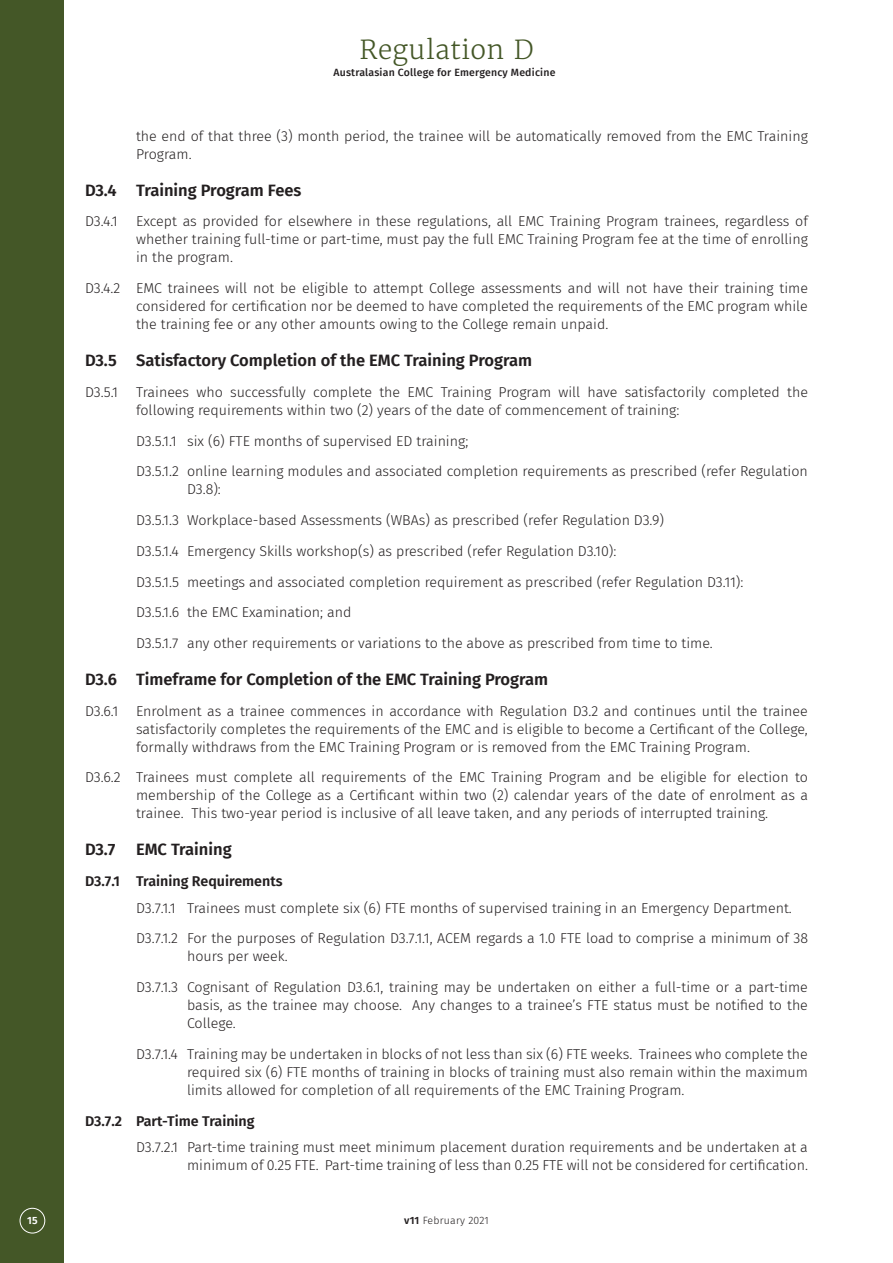
<style>
.page{position:relative;width:893px;height:1263px;background:#fff}
.page>*{position:absolute;margin:0;border:0;box-sizing:border-box;transform-origin:0 0}
.t1{font:300 26.1px "Merriweather";letter-spacing:.02em;color:#445727}
.Regulation_2_Heading{font:600 16.5px "Fira Sans";color:#231f20}
.Regulation_4_Body{font:300 14.25px/18px "Fira Sans";color:#231f20}
.Regulation_3_Body{font:300 14.25px/18px "Fira Sans";color:#231f20;text-align:justify}
.Regulation_3_Heading{font:600 14.25px "Fira Sans";color:#231f20}
.t2{font:500 10.5px "Fira Sans";letter-spacing:.02em;color:#231f20}
.t3{font:300 10.5px "Fira Sans";letter-spacing:.02em;color:#231f20}
.t4{font:600 10.5px "Fira Sans";color:#fff}
.s1{font-weight:600}
</style>
<div class="page">
<div style="left:0;top:0;width:64px;height:1263px;background:#445727"></div>
<div style="left:20px;top:1208px;width:25px;height:25px;border:1px solid #fff;border-radius:50%"></div>
<h1 class="t1" style="left:359px;top:34px;width:175px">Regulation D</h1>
<p class="t2" style="left:333px;top:63px;width:223px">Australasian College for Emergency Medicine</p>
<p class="Regulation_3_Body" style="left:136px;top:127px;width:673px">the end of that three (3) month period, the trainee will be automatically removed from the EMC Training<br>Program.</p>
<p class="Regulation_2_Heading" style="left:85px;top:176px;width:218px">D3.4 Training Program Fees</p>
<p class="Regulation_3_Body" style="left:85px;top:212px;width:34px">D3.4.1</p>
<p class="Regulation_3_Body" style="left:136px;top:212px;width:673px">Except as provided for elsewhere in these regulations, all EMC Training Program trainees, regardless of whether training full-time or part-time, must pay the full EMC Training Program fee at the time of enrolling in the program.</p>
<p class="Regulation_3_Body" style="left:136px;top:279px;width:673px;text-indent:-51px">D3.4.2 EMC trainees will not be eligible to attempt College assessments and will not have their training time considered for certification nor be deemed to have completed the requirements of the EMC program while the training fee or any other amounts owing to the College remain unpaid.</p>
<p class="Regulation_2_Heading" style="left:85px;top:347px;width:448px">D3.5 Satisfactory Completion of the EMC Training Program</p>
<p class="Regulation_3_Body" style="left:85px;top:383px;width:35px">D3.5.1</p>
<p class="Regulation_3_Body" style="left:136px;top:383px;width:673px">Trainees who successfully complete the EMC Training Program will have satisfactorily completed the following requirements within two (2) years of the date of commencement of training:</p>
<p class="Regulation_4_Body" style="left:136px;top:431px;width:334px">D3.5.1.1 six (6) FTE months of supervised ED training;</p>
<p class="Regulation_4_Body" style="left:187px;top:462px;width:622px;text-indent:-51px">D3.5.1.2 online learning modules and associated completion requirements as prescribed (refer Regulation<br>D3.8):</p>
<p class="Regulation_4_Body" style="left:136px;top:511px;width:530px">D3.5.1.3 Workplace-based Assessments (WBAs) as prescribed (refer Regulation D3.9)</p>
<p class="Regulation_4_Body" style="left:136px;top:542px;width:482px">D3.5.1.4 Emergency Skills workshop(s) as prescribed (refer Regulation D3.10):</p>
<p class="Regulation_4_Body" style="left:136px;top:573px;width:609px">D3.5.1.5 meetings and associated completion requirement as prescribed (refer Regulation D3.11):</p>
<p class="Regulation_4_Body" style="left:136px;top:603px;width:217px">D3.5.1.6 the EMC Examination; and</p>
<p class="Regulation_4_Body" style="left:136px;top:634px;width:578px">D3.5.1.7 any other requirements or variations to the above as prescribed from time to time.</p>
<p class="Regulation_2_Heading" style="left:85px;top:666px;width:465px">D3.6 Timeframe for Completion of the EMC Training Program</p>
<p class="Regulation_3_Body" style="left:136px;top:702px;width:673px;text-indent:-51px">D3.6.1 Enrolment as a trainee commences in accordance with Regulation D3.2 and continues until the trainee satisfactorily completes the requirements of the EMC and is eligible to become a Certificant of the College, formally withdraws from the EMC Training Program or is removed from the EMC Training Program.</p>
<p class="Regulation_3_Body" style="left:136px;top:768px;width:673px;text-indent:-51px">D3.6.2 Trainees must complete all requirements of the EMC Training Program and be eligible for election to membership of the College as a Certificant within two (2) calendar years of the date of enrolment as a trainee. This two-year period is inclusive of all leave taken, and any periods of interrupted training.</p>
<p class="Regulation_2_Heading" style="left:85px;top:836px;width:148px">D3.7 EMC Training</p>
<p class="Regulation_3_Heading" style="left:85px;top:869px;width:199px">D3.7.1 Training Requirements</p>
<p class="Regulation_4_Body" style="left:136px;top:898px;width:657px">D3.7.1.1 Trainees must complete six (6) FTE months of supervised training in an Emergency Department.</p>
<p class="Regulation_4_Body" style="left:187px;top:929px;width:622px;text-indent:-51px">D3.7.1.2 For the purposes of Regulation D3.7.1.1, ACEM regards a 1.0 FTE load to comprise a minimum of 38 hours per week.</p>
<p class="Regulation_4_Body" style="left:187px;top:978px;width:622px;text-align:justify;text-indent:-51px">D3.7.1.3 Cognisant of Regulation D3.6.1, training may be undertaken on either a full-time or a part-time basis, as the trainee may choose. Any changes to a trainee’s FTE status must be notified to the College.</p>
<p class="Regulation_4_Body" style="left:187px;top:1045px;width:622px;text-align:justify;text-indent:-51px">D3.7.1.4 Training may be undertaken in blocks of not less than six (6) FTE weeks. Trainees who complete the required six (6) FTE months of training in blocks of training must also remain within the maximum limits allowed for completion of all requirements of the EMC Training Program.</p>
<p class="Regulation_3_Heading" style="left:85px;top:1109px;width:171px">D3.7.2 Part-Time Training</p>
<p class="Regulation_4_Body" style="left:136px;top:1138px;width:673px;text-align:right">D3.7.2.1 Part-time training must meet minimum placement duration requirements and be undertaken at a minimum of 0.25 FTE. Part-time training of less than 0.25 FTE will not be considered for certification.</p>
<p class="t4" style="left:27px;top:1212px;width:12px">15</p>
<p class="t3" style="left:404px;top:1213px;width:86px"><span class="s1">v11</span> February 2021</p>
</div>
